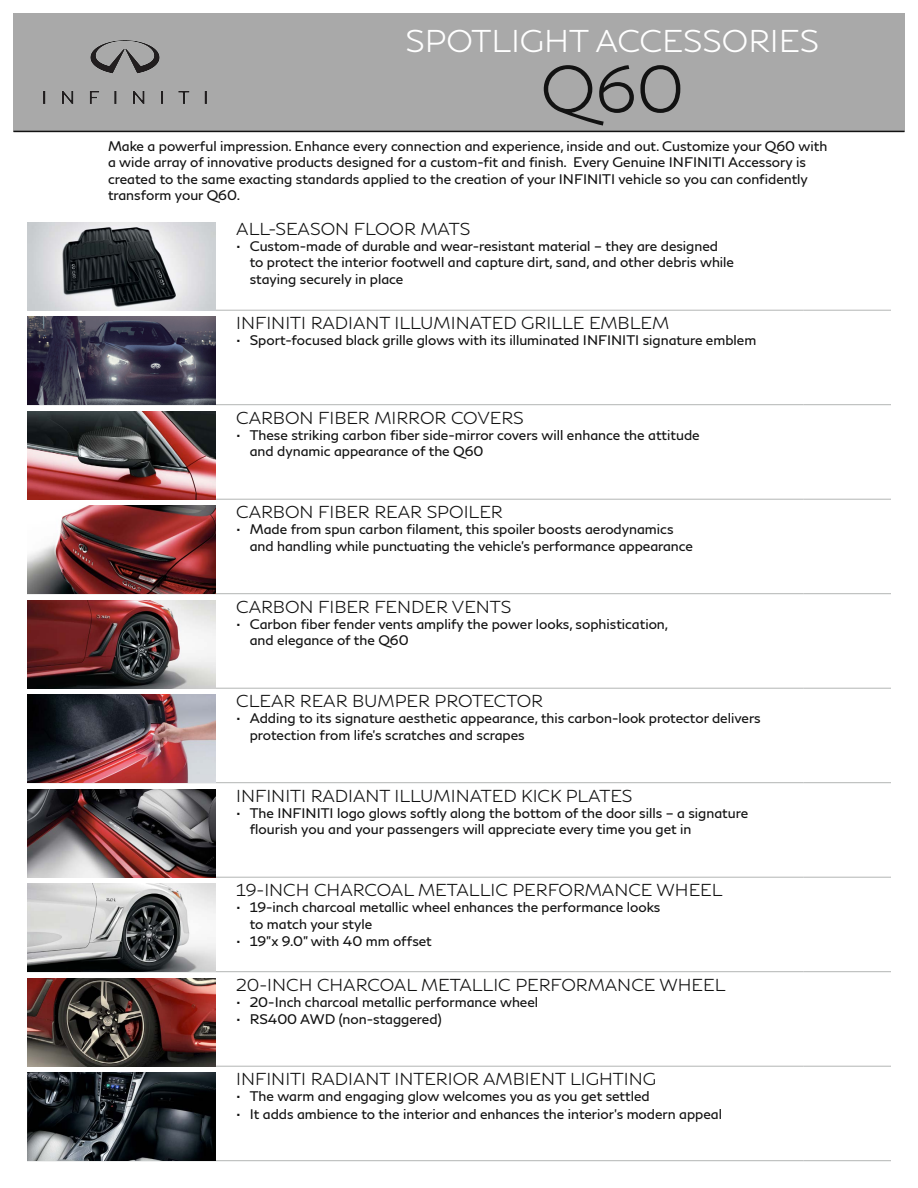
<style>
.page{position:relative;width:918px;height:1188px;background:#fff}
.page>*{position:absolute;margin:0;border:0;box-sizing:border-box;transform-origin:0 0}
.t1{font:300 65.4px "Infiniti Brand";color:#121212}
.t2{font:300 31.35px "Infiniti Brand";color:#fff}
.t3{font:300 17.25px "Infiniti Brand";color:#121212}
.t4{font:13.8px/16.5px "Infiniti Brand";color:#121212}
</style>
<div class="page">
<div style="left:14px;top:14px;width:891px;height:118px;background:#a9a9a9"></div>
<hr style="left:14px;top:131px;width:890px;height:1px;background:#121212">
<hr style="left:27px;top:310px;width:189px;height:1px;background:#b3b5b4">
<hr style="left:216px;top:310px;width:587px;height:1px;background:#b3b5b4">
<hr style="left:803px;top:310px;width:88px;height:1px;background:#b3b5b4">
<hr style="left:216px;top:404px;width:587px;height:1px;background:#b3b5b4">
<hr style="left:803px;top:404px;width:88px;height:1px;background:#b3b5b4">
<hr style="left:27px;top:499px;width:189px;height:1px;background:#b3b5b4">
<hr style="left:216px;top:499px;width:587px;height:1px;background:#b3b5b4">
<hr style="left:803px;top:499px;width:88px;height:1px;background:#b3b5b4">
<hr style="left:216px;top:593px;width:587px;height:1px;background:#b3b5b4">
<hr style="left:803px;top:593px;width:88px;height:1px;background:#b3b5b4">
<hr style="left:27px;top:688px;width:189px;height:1px;background:#b3b5b4">
<hr style="left:216px;top:688px;width:587px;height:1px;background:#b3b5b4">
<hr style="left:803px;top:688px;width:88px;height:1px;background:#b3b5b4">
<hr style="left:216px;top:782px;width:587px;height:1px;background:#b3b5b4">
<hr style="left:803px;top:782px;width:88px;height:1px;background:#b3b5b4">
<hr style="left:27px;top:877px;width:189px;height:1px;background:#b3b5b4">
<hr style="left:216px;top:877px;width:587px;height:1px;background:#b3b5b4">
<hr style="left:803px;top:877px;width:88px;height:1px;background:#b3b5b4">
<hr style="left:216px;top:971px;width:587px;height:1px;background:#b3b5b4">
<hr style="left:803px;top:971px;width:88px;height:1px;background:#b3b5b4">
<hr style="left:27px;top:1066px;width:189px;height:1px;background:#b3b5b4">
<hr style="left:216px;top:1066px;width:587px;height:1px;background:#b3b5b4">
<hr style="left:803px;top:1066px;width:88px;height:1px;background:#b3b5b4">
<hr style="left:216px;top:1160px;width:587px;height:1px;background:#b3b5b4">
<hr style="left:803px;top:1160px;width:88px;height:1px;background:#b3b5b4">
<img style="left:27px;top:222px;width:189px;height:88px">
<img style="left:27px;top:317px;width:189px;height:88px">
<img style="left:27px;top:411px;width:189px;height:88px">
<img style="left:27px;top:506px;width:189px;height:88px">
<img style="left:27px;top:600px;width:189px;height:88px">
<img style="left:27px;top:695px;width:189px;height:88px">
<img style="left:27px;top:789px;width:189px;height:88px">
<img style="left:27px;top:884px;width:189px;height:88px">
<img style="left:27px;top:978px;width:189px;height:88px">
<img style="left:27px;top:1073px;width:189px;height:88px">
<img style="left:43px;top:40px;width:164px;height:64px">
<h2 class="t2" style="left:405px;top:18px;width:415px">SPOTLIGHT ACCESSORIES</h2>
<h1 class="t1" style="left:541px;top:40px;width:145px">Q60</h1>
<p class="t4" style="left:108px;top:137px;width:721px">Make a powerful impression. Enhance every connection and experience, inside and out. Customize your Q60 with a wide array of innovative products designed for a custom-fit and finish. Every Genuine INFINITI Accessory is created to the same exacting standards applied to the creation of your INFINITI vehicle so you can confidently transform your Q60.</p>
<p class="t3" style="left:236px;top:216px;width:236px">ALL-SEASON FLOOR MATS</p>
<p class="t4" style="left:250px;top:237px;width:486px;text-indent:-14px">• Custom-made of durable and wear-resistant material – they are designed to protect the interior footwell and capture dirt, sand, and other debris while staying securely in place</p>
<p class="t3" style="left:236px;top:310px;width:434px">INFINITI RADIANT ILLUMINATED GRILLE EMBLEM</p>
<p class="t4" style="left:236px;top:331px;width:522px">• Sport-focused black grille glows with its illuminated INFINITI signature emblem</p>
<p class="t3" style="left:236px;top:405px;width:289px">CARBON FIBER MIRROR COVERS</p>
<p class="t4" style="left:250px;top:426px;width:451px;text-indent:-14px">• These striking carbon fiber side-mirror covers will enhance the attitude and dynamic appearance of the Q60</p>
<p class="t3" style="left:236px;top:499px;width:268px">CARBON FIBER REAR SPOILER</p>
<p class="t4" style="left:250px;top:520px;width:445px;text-indent:-14px">• Made from spun carbon filament, this spoiler boosts aerodynamics and handling while punctuating the vehicle’s performance appearance</p>
<p class="t3" style="left:236px;top:594px;width:277px">CARBON FIBER FENDER VENTS</p>
<p class="t4" style="left:250px;top:615px;width:420px;text-indent:-14px">• Carbon fiber fender vents amplify the power looks, sophistication, and elegance of the Q60</p>
<p class="t3" style="left:236px;top:688px;width:308px">CLEAR REAR BUMPER PROTECTOR</p>
<p class="t4" style="left:250px;top:709px;width:513px;text-indent:-14px">• Adding to its signature aesthetic appearance, this carbon-look protector delivers protection from life’s scratches and scrapes</p>
<p class="t3" style="left:236px;top:783px;width:398px">INFINITI RADIANT ILLUMINATED KICK PLATES</p>
<p class="t4" style="left:250px;top:804px;width:500px;text-indent:-14px">• The INFINITI logo glows softly along the bottom of the door sills – a signature flourish you and your passengers will appreciate every time you get in</p>
<p class="t3" style="left:236px;top:877px;width:488px">19-INCH CHARCOAL METALLIC PERFORMANCE WHEEL</p>
<p class="t4" style="left:250px;top:898px;width:412px;text-indent:-14px">• 19-inch charcoal metallic wheel enhances the performance looks to match your style</p>
<p class="t4" style="left:236px;top:932px;width:197px">• 19”x 9.0” with 40 mm offset</p>
<p class="t3" style="left:236px;top:972px;width:491px">20-INCH CHARCOAL METALLIC PERFORMANCE WHEEL</p>
<p class="t4" style="left:236px;top:993px;width:304px">• 20-Inch charcoal metallic performance wheel</p>
<p class="t4" style="left:236px;top:1010px;width:207px">• RS400 AWD (non-staggered)</p>
<p class="t3" style="left:236px;top:1066px;width:421px">INFINITI RADIANT INTERIOR AMBIENT LIGHTING</p>
<p class="t4" style="left:236px;top:1087px;width:415px">• The warm and engaging glow welcomes you as you get settled</p>
<p class="t4" style="left:236px;top:1105px;width:487px">• It adds ambience to the interior and enhances the interior’s modern appeal</p>
</div>
